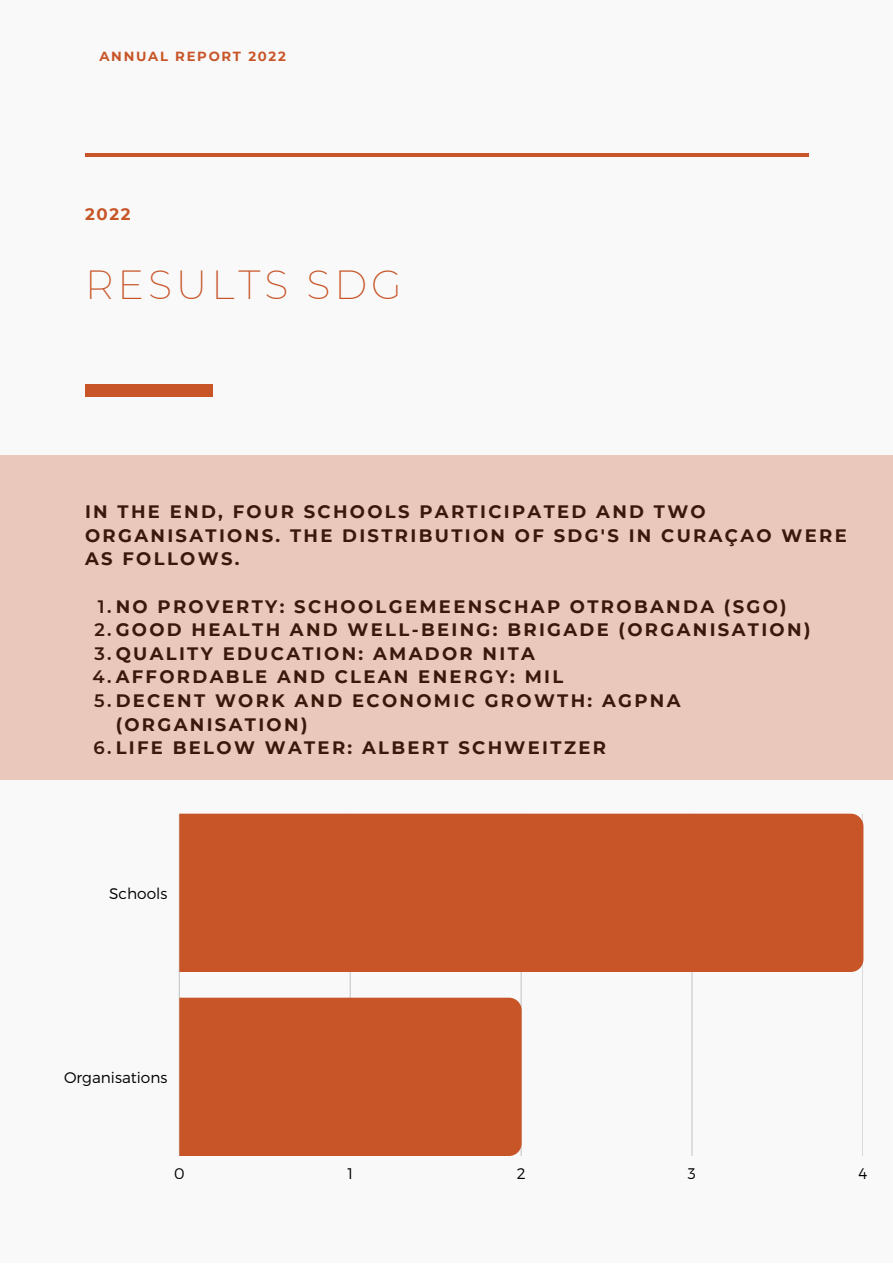
<style>
.page{position:relative;width:893px;height:1264px;background:#fff}
.page>*{position:absolute;margin:0;border:0;box-sizing:border-box;transform-origin:0 0}
.t1{font:200 39.6px "Montserrat";letter-spacing:.1em;color:#c75528}
.t2{font:700 18px/23.5px "Montserrat";letter-spacing:.13em;color:#000}
.t3{font:700 16.5px "Montserrat";color:#c75528}
.t4{font:300 15.3px "Montserrat";color:#000}
.t5{font:700 13.2px "Montserrat";letter-spacing:.13em;color:#c75528}
.s1{font-weight:600}
</style>
<div class="page">
<div style="left:0;top:0;width:892px;height:1262px;background:#f9f9f9"></div>
<hr style="left:85px;top:153px;width:723px;height:3px;background:#c75528">
<div style="left:179px;top:813px;width:684px;height:159px;background:#c75528"></div>
<div style="left:179px;top:997px;width:342px;height:158px;background:#c75528"></div>
<div style="left:85px;top:384px;width:127px;height:13px;background:#c75528"></div>
<div style="left:0;top:455px;width:892px;height:324px;background:#eac8bb"></div>
<p class="t5" style="left:99px;top:48px;width:188px">ANNUAL REPORT 2022</p>
<p class="t3" style="left:85px;top:204px;width:47px">2022</p>
<h1 class="t1" style="left:85px;top:260px;width:318px">RESULTS SDG</h1>
<p class="t2" style="left:85px;top:500px;width:763px">IN THE END, FOUR SCHOOLS PARTICIPATED AND TWO<br>ORGANISATIONS. THE DISTRIBUTION OF SDG'S IN CURAÇAO WERE<br>AS FOLLOWS.</p>
<p class="t2" style="left:98px;top:594px;width:690px"><span class="s1">1.</span>NO PROVERTY: SCHOOLGEMEENSCHAP OTROBANDA (SGO)</p>
<p class="t2" style="left:94px;top:618px;width:717px"><span class="s1">2.</span>GOOD HEALTH AND WELL-BEING: BRIGADE (ORGANISATION)</p>
<p class="t2" style="left:94px;top:641px;width:442px"><span class="s1">3.</span>QUALITY EDUCATION: AMADOR NITA</p>
<p class="t2" style="left:93px;top:665px;width:472px"><span class="s1">4.</span>AFFORDABLE AND CLEAN ENERGY: MIL</p>
<p class="t2" style="left:94px;top:689px;width:587px"><span class="s1">5.</span>DECENT WORK AND ECONOMIC GROWTH: AGPNA</p>
<p class="t2" style="left:116px;top:712px;width:193px">(ORGANISATION)</p>
<p class="t2" style="left:93px;top:736px;width:514px"><span class="s1">6.</span>LIFE BELOW WATER: ALBERT SCHWEITZER</p>
<p class="t4" style="left:109px;top:883px;width:60px">Schools</p>
<p class="t4" style="left:64px;top:1067px;width:105px">Organisations</p>
<p class="t4" style="left:174px;top:1163px;width:12px">0</p>
<p class="t4" style="left:347px;top:1163px;width:7px">1</p>
<p class="t4" style="left:516px;top:1163px;width:10px">2</p>
<p class="t4" style="left:688px;top:1163px;width:10px">3</p>
<p class="t4" style="left:858px;top:1163px;width:10px">4</p>
</div>
